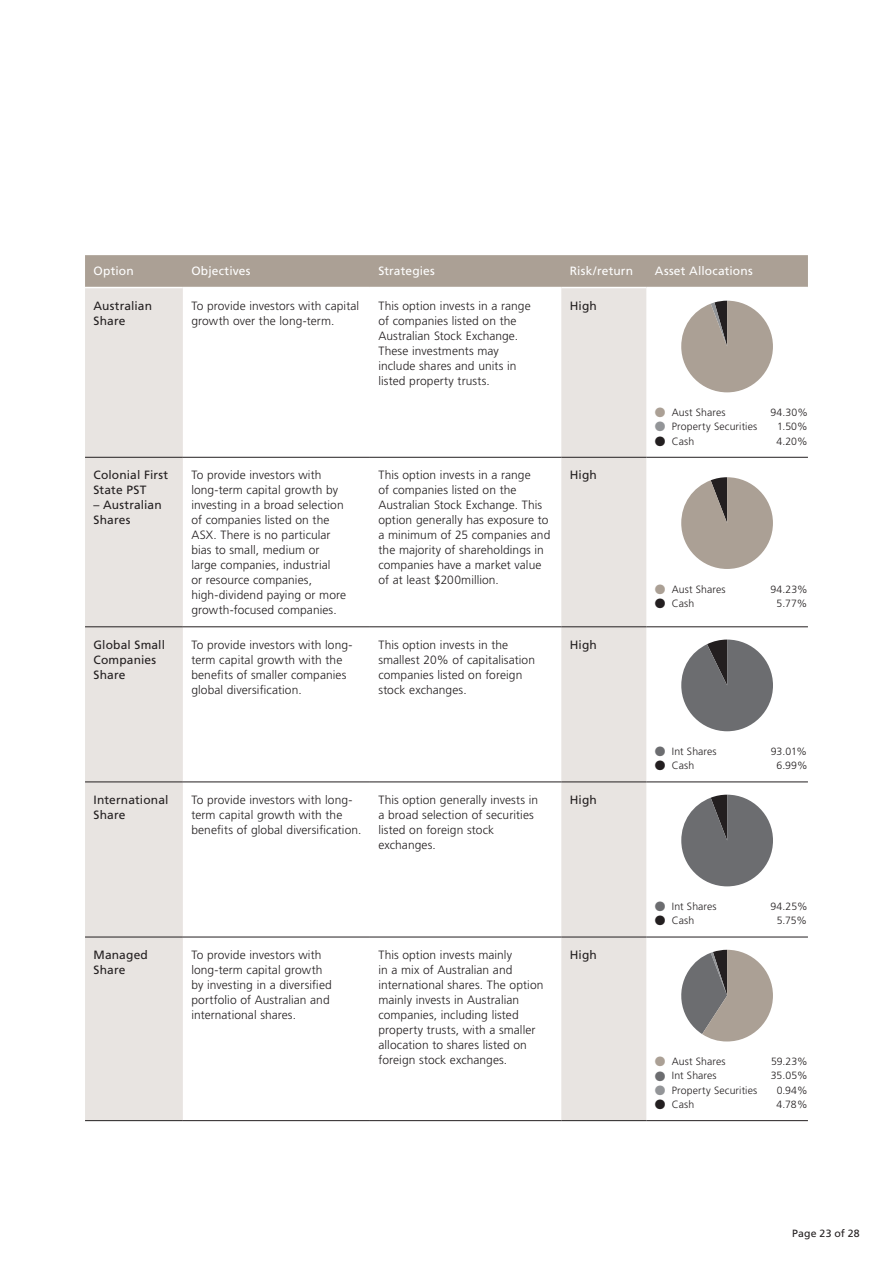
<style>
.page{position:relative;width:893px;height:1263px;background:#fff}
.page>*{position:absolute;margin:0;border:0;box-sizing:border-box;transform-origin:0 0}
.t1{font:300 12px/15px "Frutiger";letter-spacing:.005em;color:#231f20}
.t2{font:12px/15px "Frutiger";letter-spacing:.01em;color:#231f20}
.t3{font:12px "Frutiger";letter-spacing:.015em;color:#fff}
.t4{font:300 10.5px "Frutiger";letter-spacing:.01em;color:#231f20}
.t5{font:10.5px "Frutiger";letter-spacing:.02em;color:#231f20}
.s1{color:#aba095}
.s2{color:#939598}
.s3{color:#6c6d70}
</style>
<div class="page">
<div style="left:85px;top:255px;width:723px;height:32px;background:#aba095"></div>
<svg style="left:85px;top:288px;width:561px;height:832px"></svg>
<hr style="left:85px;top:626px;width:98px;height:1px;background:#231f20">
<hr style="left:183px;top:626px;width:187px;height:1px;background:#231f20">
<hr style="left:370px;top:626px;width:191px;height:1px;background:#231f20">
<hr style="left:561px;top:626px;width:85px;height:1px;background:#231f20">
<hr style="left:646px;top:626px;width:162px;height:1px;background:#231f20">
<hr style="left:85px;top:781px;width:98px;height:1px;background:#231f20">
<hr style="left:183px;top:781px;width:187px;height:1px;background:#231f20">
<hr style="left:370px;top:781px;width:191px;height:1px;background:#231f20">
<hr style="left:561px;top:781px;width:85px;height:1px;background:#231f20">
<hr style="left:646px;top:781px;width:162px;height:1px;background:#231f20">
<hr style="left:85px;top:937px;width:98px;height:1px;background:#231f20">
<hr style="left:183px;top:937px;width:187px;height:1px;background:#231f20">
<hr style="left:370px;top:937px;width:191px;height:1px;background:#231f20">
<hr style="left:561px;top:937px;width:85px;height:1px;background:#231f20">
<hr style="left:646px;top:937px;width:162px;height:1px;background:#231f20">
<hr style="left:85px;top:1120px;width:98px;height:1px;background:#231f20">
<hr style="left:183px;top:1120px;width:187px;height:1px;background:#231f20">
<hr style="left:370px;top:1120px;width:191px;height:1px;background:#231f20">
<hr style="left:561px;top:1120px;width:85px;height:1px;background:#231f20">
<hr style="left:646px;top:1120px;width:162px;height:1px;background:#231f20">
<hr style="left:85px;top:457px;width:98px;height:1px;background:#231f20">
<hr style="left:183px;top:457px;width:187px;height:1px;background:#231f20">
<hr style="left:370px;top:457px;width:191px;height:1px;background:#231f20">
<hr style="left:561px;top:457px;width:85px;height:1px;background:#231f20">
<hr style="left:646px;top:457px;width:162px;height:1px;background:#231f20">
<svg style="left:681px;top:301px;width:92px;height:91px"></svg>
<svg style="left:681px;top:477px;width:92px;height:92px"></svg>
<svg style="left:681px;top:639px;width:92px;height:92px"></svg>
<svg style="left:681px;top:795px;width:92px;height:91px"></svg>
<svg style="left:681px;top:950px;width:92px;height:91px"></svg>
<p class="t3" style="left:94px;top:264px;width:42px">Option</p>
<p class="t3" style="left:191px;top:264px;width:61px">Objectives</p>
<p class="t3" style="left:378px;top:264px;width:58px">Strategies</p>
<p class="t3" style="left:570px;top:264px;width:65px">Risk/return</p>
<p class="t3" style="left:655px;top:264px;width:99px">Asset Allocations</p>
<p class="t2" style="left:94px;top:298px;width:60px">Australian<br>Share</p>
<p class="t1" style="left:191px;top:298px;width:169px">To provide investors with capital growth over the long-term.</p>
<p class="t1" style="left:378px;top:298px;width:154px">This option invests in a range of companies listed on the<br>Australian Stock Exchange.<br>These investments may include shares and units in listed property trusts.</p>
<p class="t2" style="left:570px;top:298px;width:29px">High</p>
<p class="t4" style="left:655px;top:406px;width:72px"><span class="s1">●</span> Aust Shares</p>
<p class="t4" style="left:770px;top:406px;width:39px">94.30%</p>
<p class="t4" style="left:655px;top:421px;width:104px"><span class="s2">●</span> Property Securities</p>
<p class="t4" style="left:777px;top:421px;width:32px">1.50%</p>
<p class="t4" style="left:655px;top:435px;width:41px">● Cash</p>
<p class="t4" style="left:777px;top:435px;width:33px">4.20%</p>
<p class="t2" style="left:94px;top:467px;width:76px">Colonial First<br>State PST</p>
<p class="t2" style="left:94px;top:497px;width:70px">– Australian<br>Shares</p>
<p class="t1" style="left:191px;top:468px;width:156px">To provide investors with long-term capital growth by investing in a broad selection of companies listed on the<br>ASX. There is no particular bias to small, medium or large companies, industrial<br>or resource companies, high-dividend paying or more growth-focused companies.</p>
<p class="t1" style="left:378px;top:468px;width:173px">This option invests in a range<br>of companies listed on the<br>Australian Stock Exchange. This option generally has exposure to a minimum of 25 companies and the majority of shareholdings in companies have a market value of at least $200million.</p>
<p class="t2" style="left:570px;top:467px;width:29px">High</p>
<p class="t4" style="left:655px;top:583px;width:72px"><span class="s1">●</span> Aust Shares</p>
<p class="t4" style="left:770px;top:583px;width:39px">94.23%</p>
<p class="t4" style="left:655px;top:597px;width:41px">● Cash</p>
<p class="t4" style="left:777px;top:597px;width:32px">5.77%</p>
<p class="t2" style="left:94px;top:637px;width:73px">Global Small<br>Companies<br>Share</p>
<p class="t1" style="left:191px;top:637px;width:163px">To provide investors with long&shy;term capital growth with the benefits of smaller companies global diversification.</p>
<p class="t1" style="left:378px;top:637px;width:158px">This option invests in the smallest 20% of capitalisation companies listed on foreign stock exchanges.</p>
<p class="t2" style="left:570px;top:637px;width:29px">High</p>
<p class="t2" style="left:94px;top:792px;width:76px">International<br>Share</p>
<p class="t1" style="left:191px;top:792px;width:172px">To provide investors with long&shy;term capital growth with the benefits of global diversification.</p>
<p class="t1" style="left:378px;top:792px;width:161px">This option generally invests in a broad selection of securities listed on foreign stock exchanges.</p>
<p class="t2" style="left:570px;top:792px;width:29px">High</p>
<p class="t2" style="left:94px;top:947px;width:56px">Managed<br>Share</p>
<p class="t1" style="left:191px;top:947px;width:142px">To provide investors with long-term capital growth by investing in a diversified portfolio of Australian and international shares.</p>
<p class="t1" style="left:378px;top:947px;width:166px">This option invests mainly<br>in a mix of Australian and international shares. The option mainly invests in Australian companies, including listed property trusts, with a smaller allocation to shares listed on foreign stock exchanges.</p>
<p class="t2" style="left:570px;top:947px;width:29px">High</p>
<p class="t4" style="left:655px;top:745px;width:63px"><span class="s3">●</span> Int Shares</p>
<p class="t4" style="left:771px;top:745px;width:38px">93.01%</p>
<p class="t4" style="left:655px;top:759px;width:41px">● Cash</p>
<p class="t4" style="left:777px;top:759px;width:33px">6.99%</p>
<p class="t4" style="left:655px;top:900px;width:63px"><span class="s3">●</span> Int Shares</p>
<p class="t4" style="left:770px;top:900px;width:39px">94.25%</p>
<p class="t4" style="left:655px;top:915px;width:41px">● Cash</p>
<p class="t4" style="left:777px;top:915px;width:32px">5.75%</p>
<p class="t4" style="left:655px;top:1055px;width:72px"><span class="s1">●</span> Aust Shares</p>
<p class="t4" style="left:771px;top:1055px;width:38px">59.23%</p>
<p class="t4" style="left:655px;top:1070px;width:63px"><span class="s3">●</span> Int Shares</p>
<p class="t4" style="left:771px;top:1070px;width:38px">35.05%</p>
<p class="t4" style="left:655px;top:1084px;width:104px"><span class="s2">●</span> Property Securities</p>
<p class="t4" style="left:777px;top:1084px;width:32px">0.94%</p>
<p class="t4" style="left:655px;top:1098px;width:41px">● Cash</p>
<p class="t4" style="left:776px;top:1098px;width:33px">4.78%</p>
<p class="t5" style="left:792px;top:1227px;width:69px">Page 23 of 28</p>
</div>
